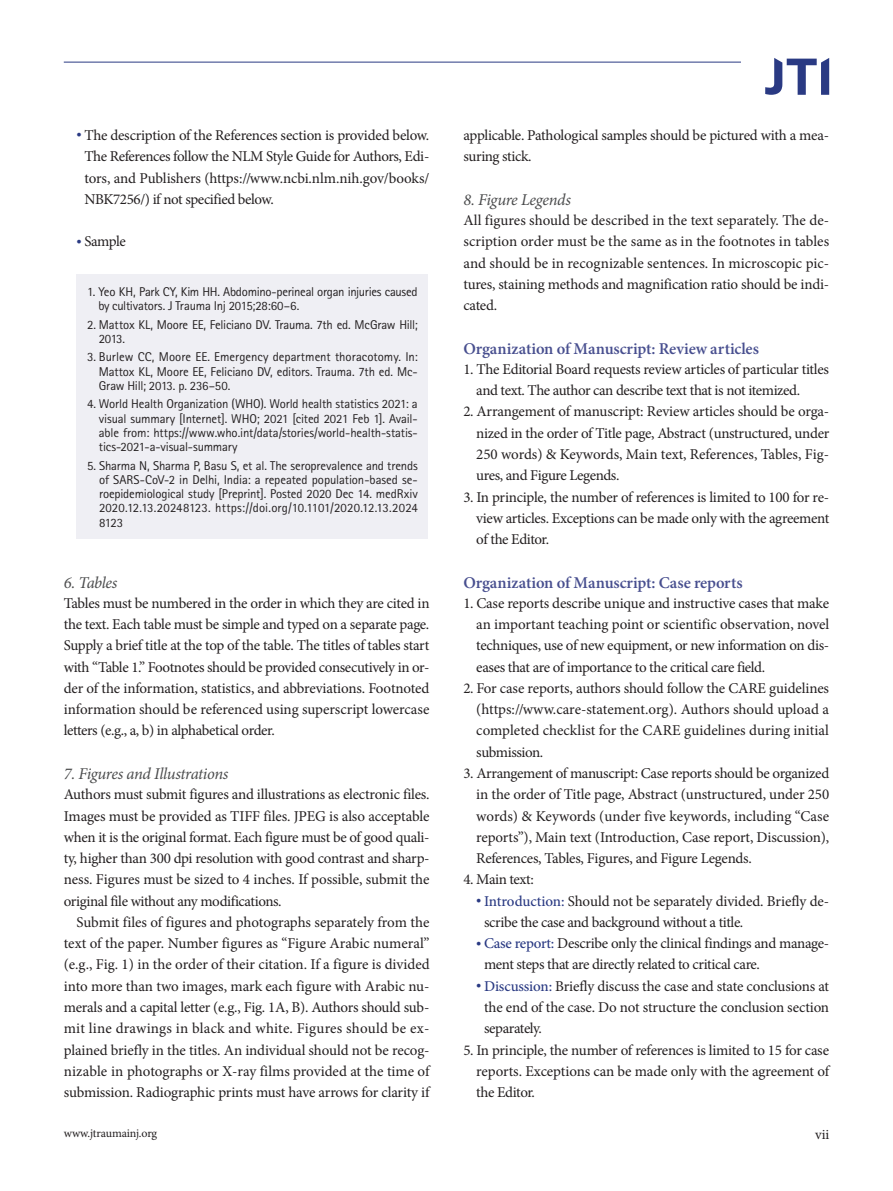
<style>
.page{position:relative;width:893px;height:1191px;background:#fff}
.page>*{position:absolute;margin:0;border:0;box-sizing:border-box;transform-origin:0 0}
.body-sub-title{font:600 16.5px "Minion Pro";letter-spacing:-.005em;color:#484f8f}
.body-sub-title_2{font:italic 16.5px "Minion Pro";letter-spacing:-.025em;color:#4b4c4d}
.body{font:15px/21.3px "Minion Pro";letter-spacing:-.02em;color:#231f20;text-align:justify}
.t1{font:14.25px "Minion Pro";color:#231f20}
.tbody{font:12.75px/14.2px "Rotis Sans Serif Std";letter-spacing:-.015em;color:#231f20;text-align:justify}
.t2{font:12px "Minion Pro";letter-spacing:-.015em;color:#231f20}
.s1{font-family:"Arial";color:#2a3a83}
.s2{font-weight:500;color:#2a3a83}
</style>
<div class="page">
<div style="left:77px;top:274px;width:351px;height:265px;background:#efeff4"></div>
<hr style="left:64px;top:62px;width:677px;height:1px;background:#2a3a83">
<svg style="left:765px;top:58px;width:64px;height:37px"></svg>
<p class="body" style="left:84px;top:125px;width:347px;text-indent:-8px"><span class="s1">•</span> The description of the References section is provided below.<br>The References follow the NLM Style Guide for Authors, Edi&shy;tors, and Publishers (https://www.ncbi.nlm.nih.gov/books/ NBK7256/) if not specified below.</p>
<p class="body" style="left:77px;top:231px;width:51px"><span class="s1">•</span> Sample</p>
<p class="tbody" style="left:98px;top:284px;width:321px;text-indent:-11px">1. Yeo KH, Park CY, Kim HH. Abdomino-perineal organ injuries caused by cultivators. J Trauma Inj 2015;28:60–6.</p>
<p class="tbody" style="left:99px;top:317px;width:320px;text-indent:-12px">2. Mattox KL, Moore EE, Feliciano DV. Trauma. 7th ed. McGraw Hill;<br>2013.</p>
<p class="tbody" style="left:99px;top:350px;width:320px;text-indent:-12px">3. Burlew CC, Moore EE. Emergency department thoracotomy. In:<br>Mattox KL, Moore EE, Feliciano DV, editors. Trauma. 7th ed. Mc-Graw Hill; 2013. p. 236–50.</p>
<p class="tbody" style="left:99px;top:397px;width:320px;text-indent:-12px">4. World Health Organization (WHO). World health statistics 2021: a visual summary [Internet]. WHO; 2021 [cited 2021 Feb 1]. Avail&shy;able from: https://www.who.int/data/stories/world-health-statis&shy;tics-2021-a-visual-summary</p>
<p class="tbody" style="left:99px;top:458px;width:320px;text-indent:-12px">5. Sharma N, Sharma P, Basu S, et al. The seroprevalence and trends of SARS-CoV-2 in Delhi, India: a repeated population-based se&shy;roepidemiological study [Preprint]. Posted 2020 Dec 14. medRxiv 2020.12.13.20248123. https://doi.org/10.1101/2020.12.13.2024<br>8123</p>
<p class="body-sub-title_2" style="left:64px;top:571px;width:55px">6. Tables</p>
<p class="body" style="left:64px;top:592px;width:367px">Tables must be numbered in the order in which they are cited in the text. Each table must be simple and typed on a separate page.<br>Supply a brief title at the top of the table. The titles of tables start with “Table 1.” Footnotes should be provided consecutively in or&shy;der of the information, statistics, and abbreviations. Footnoted information should be referenced using superscript lowercase letters (e.g., a, b) in alphabetical order.</p>
<p class="body-sub-title_2" style="left:64px;top:762px;width:166px">7. Figures and Illustrations</p>
<p class="body" style="left:64px;top:784px;width:367px">Authors must submit figures and illustrations as electronic files.<br>Images must be provided as TIFF files. JPEG is also acceptable when it is the original format. Each figure must be of good quali&shy;ty, higher than 300 dpi resolution with good contrast and sharp&shy;ness. Figures must be sized to 4 inches. If possible, submit the original file without any modifications.</p>
<p class="body" style="left:64px;top:911px;width:367px;text-indent:13px">Submit files of figures and photographs separately from the text of the paper. Number figures as “Figure Arabic numeral” (e.g., Fig. 1) in the order of their citation. If a figure is divided into more than two images, mark each figure with Arabic nu&shy;merals and a capital letter (e.g., Fig. 1A, B). Authors should sub&shy;mit line drawings in black and white. Figures should be ex&shy;plained briefly in the titles. An individual should not be recog&shy;nizable in photographs or X-ray films provided at the time of submission. Radiographic prints must have arrows for clarity if</p>
<p class="body" style="left:463px;top:125px;width:367px">applicable. Pathological samples should be pictured with a mea&shy;suring stick.</p>
<p class="body-sub-title_2" style="left:463px;top:188px;width:109px">8. Figure Legends</p>
<p class="body" style="left:463px;top:210px;width:367px">All figures should be described in the text separately. The de&shy;scription order must be the same as in the footnotes in tables and should be in recognizable sentences. In microscopic pic&shy;tures, staining methods and magnification ratio should be indi&shy;cated.</p>
<p class="body-sub-title" style="left:463px;top:337px;width:297px">Organization of Manuscript: Review articles</p>
<p class="body" style="left:476px;top:358px;width:354px;text-indent:-13px">1. The Editorial Board requests review articles of particular titles and text. The author can describe text that is not itemized.</p>
<p class="body" style="left:476px;top:401px;width:355px;text-indent:-13px">2. Arrangement of manuscript: Review articles should be orga&shy;nized in the order of Title page, Abstract (unstructured, under 250 words) &amp; Keywords, Main text, References, Tables, Fig&shy;ures, and Figure Legends.</p>
<p class="body" style="left:476px;top:486px;width:354px;text-indent:-13px">3. In principle, the number of references is limited to 100 for re&shy;view articles. Exceptions can be made only with the agreement of the Editor.</p>
<p class="body-sub-title" style="left:463px;top:571px;width:281px">Organization of Manuscript: Case reports</p>
<p class="body" style="left:476px;top:592px;width:355px;text-indent:-13px">1. Case reports describe unique and instructive cases that make an important teaching point or scientific observation, novel techniques, use of new equipment, or new information on dis&shy;eases that are of importance to the critical care field.</p>
<p class="body" style="left:476px;top:677px;width:354px;text-indent:-13px">2. For case reports, authors should follow the CARE guidelines (https://www.care-statement.org). Authors should upload a completed checklist for the CARE guidelines during initial submission.</p>
<p class="body" style="left:476px;top:762px;width:355px;text-indent:-13px">3. Arrangement of manuscript: Case reports should be organized in the order of Title page, Abstract (unstructured, under 250 words) &amp; Keywords (under five keywords, including “Case reports”), Main text (Introduction, Case report, Discussion), References, Tables, Figures, and Figure Legends.</p>
<p class="body" style="left:463px;top:869px;width:72px">4. Main text:</p>
<p class="body" style="left:484px;top:890px;width:347px;text-indent:-8px"><span class="s1">•</span> <span class="s2">Introduction:</span> Should not be separately divided. Briefly de&shy;scribe the case and background without a title.</p>
<p class="body" style="left:484px;top:932px;width:347px;text-indent:-8px"><span class="s1">•</span> <span class="s2">Case report:</span> Describe only the clinical findings and manage&shy;ment steps that are directly related to critical care.</p>
<p class="body" style="left:484px;top:975px;width:347px;text-indent:-8px"><span class="s1">•</span> <span class="s2">Discussion:</span> Briefly discuss the case and state conclusions at the end of the case. Do not structure the conclusion section separately.</p>
<p class="body" style="left:476px;top:1039px;width:354px;text-indent:-13px">5. In principle, the number of references is limited to 15 for case reports. Exceptions can be made only with the agreement of the Editor.</p>
<p class="t2" style="left:64px;top:1125px;width:95px">www.jtraumainj.org</p>
<p class="t1" style="left:815px;top:1124px;width:15px">vii</p>
</div>
